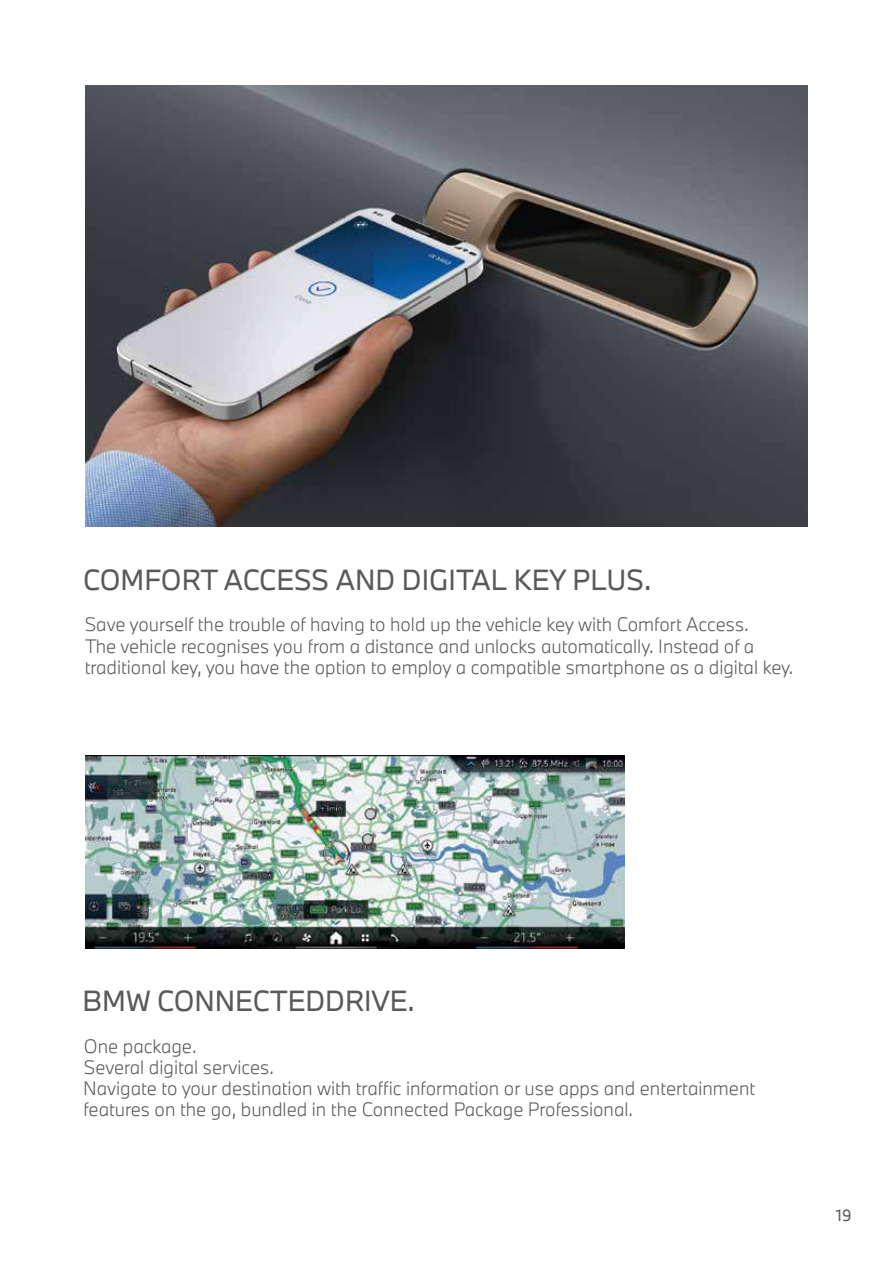
<style>
.page{position:relative;width:893px;height:1263px;background:#fff}
.page>*{position:absolute;margin:0;border:0;box-sizing:border-box;transform-origin:0 0}
.t1{font:27px "BMW Type Next";color:#58595b}
.t2{font:300 18px/21px "BMW Type Next";color:#58595b}
.t3{font:15px "BMW Type Next";color:#58595b}
</style>
<div class="page">
<img style="left:85px;top:85px;width:723px;height:442px">
<img style="left:86px;top:756px;width:539px;height:192px">
<h1 class="t1" style="left:83px;top:561px;width:570px">COMFORT ACCESS AND DIGITAL KEY PLUS.</h1>
<p class="t2" style="left:85px;top:613px;width:710px;line-height:21.6px">Save yourself the trouble of having to hold up the vehicle key with Comfort Access.<br>The vehicle recognises you from a distance and unlocks automatically. Instead of a traditional key, you have the option to employ a compatible smartphone as a digital key.</p>
<h1 class="t1" style="left:83px;top:983px;width:334px">BMW CONNECTEDDRIVE.</h1>
<p class="t2" style="left:83px;top:1035px;width:673px">One package.<br>Several digital services.<br>Navigate to your destination with traffic information or use apps and entertainment features on the go, bundled in the Connected Package Professional.</p>
<p class="t3" style="left:836px;top:1204px;width:17px">19</p>
</div>
